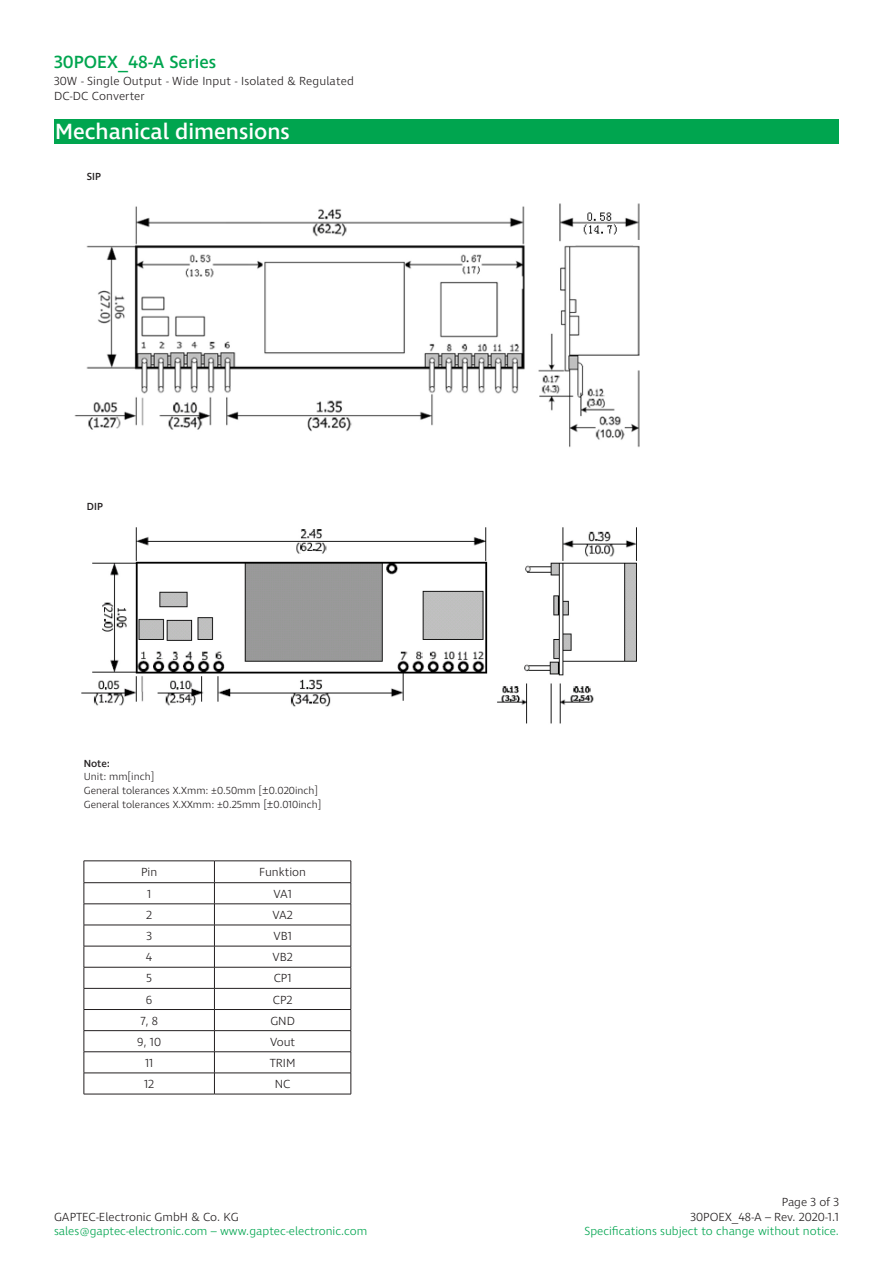
<style>
.page{position:relative;width:893px;height:1263px;background:#fff}
.page>*{position:absolute;margin:0;border:0;box-sizing:border-box;transform-origin:0 0}
.t1{font:500 22.5px "Ingra";color:#fff}
.t2{font:500 18px "Ingra";color:#00a54f}
.t3{font:300 12px/14.4px "Ingra";color:#231f20;text-align:right}
.t4{font:300 12px "Ingra";color:#00a54f}
.t5{font:300 10.5px "Ingra";color:#231f20}
.t6{font:500 10.5px "Ingra";color:#231f20}
.s1{font-size:12px}
</style>
<div class="page">
<div style="left:54px;top:119px;width:785px;height:25px;background:#00a54f"></div>
<img style="left:74px;top:203px;width:566px;height:521px">
<hr style="left:84px;top:860px;width:130px;height:1px;background:#231f20">
<hr style="left:214px;top:860px;width:137px;height:1px;background:#231f20">
<hr style="left:84px;top:882px;width:130px;height:1px;background:#231f20">
<hr style="left:214px;top:882px;width:137px;height:1px;background:#231f20">
<hr style="left:84px;top:903px;width:130px;height:1px;background:#231f20">
<hr style="left:214px;top:903px;width:137px;height:1px;background:#231f20">
<hr style="left:84px;top:925px;width:130px;height:1px;background:#231f20">
<hr style="left:214px;top:925px;width:137px;height:1px;background:#231f20">
<hr style="left:84px;top:946px;width:130px;height:1px;background:#231f20">
<hr style="left:214px;top:946px;width:137px;height:1px;background:#231f20">
<hr style="left:84px;top:967px;width:130px;height:1px;background:#231f20">
<hr style="left:214px;top:967px;width:137px;height:1px;background:#231f20">
<hr style="left:84px;top:988px;width:130px;height:1px;background:#231f20">
<hr style="left:214px;top:988px;width:137px;height:1px;background:#231f20">
<hr style="left:84px;top:1009px;width:130px;height:1px;background:#231f20">
<hr style="left:214px;top:1009px;width:137px;height:1px;background:#231f20">
<hr style="left:84px;top:1030px;width:130px;height:1px;background:#231f20">
<hr style="left:214px;top:1030px;width:137px;height:1px;background:#231f20">
<hr style="left:84px;top:1051px;width:130px;height:1px;background:#231f20">
<hr style="left:214px;top:1051px;width:137px;height:1px;background:#231f20">
<hr style="left:84px;top:1073px;width:130px;height:1px;background:#231f20">
<svg style="left:84px;top:861px;width:1px;height:233px"></svg>
<hr style="left:214px;top:1073px;width:137px;height:1px;background:#231f20">
<svg style="left:214px;top:861px;width:1px;height:233px"></svg>
<svg style="left:351px;top:861px;width:1px;height:233px"></svg>
<hr style="left:84px;top:1094px;width:130px;height:1px;background:#231f20">
<hr style="left:214px;top:1094px;width:137px;height:1px;background:#231f20">
<div style="left:87px;top:502px;width:70px;height:22px;background:#fff"></div>
<h2 class="t2" style="left:54px;top:50px;width:164px">30POEX_48-A Series</h2>
<p class="t3" style="left:54px;top:75px;width:301px;text-align:left">30W - Single Output - Wide Input - Isolated &amp; Regulated<br>DC-DC Converter</p>
<p class="t1" style="left:55px;top:117px;width:236px">Mechanical dimensions</p>
<p class="t6" style="left:87px;top:170px;width:16px">SIP</p>
<p class="t6" style="left:87px;top:500px;width:18px">DIP</p>
<p class="t6" style="left:84px;top:757px;width:28px">Note:</p>
<p class="t5" style="left:84px;top:770px;width:72px">Unit: mm[inch]</p>
<p class="t5" style="left:84px;top:784px;width:236px">General tolerances X.Xmm: ±0.50mm [<span class="s1">±</span>0.020inch]</p>
<p class="t5" style="left:84px;top:798px;width:239px">General tolerances X.XXmm: ±0.25mm [<span class="s1">±</span>0.010inch]</p>
<p class="t3" style="left:141px;top:865px;width:18px">Pin</p>
<p class="t3" style="left:259px;top:865px;width:48px">Funktion</p>
<p class="t3" style="left:147px;top:887px;width:6px">1</p>
<p class="t3" style="left:273px;top:887px;width:20px">VA1</p>
<p class="t3" style="left:146px;top:908px;width:7px">2</p>
<p class="t3" style="left:273px;top:908px;width:22px">VA2</p>
<p class="t3" style="left:146px;top:929px;width:7px">3</p>
<p class="t3" style="left:273px;top:929px;width:20px">VB1</p>
<p class="t3" style="left:146px;top:950px;width:8px">4</p>
<p class="t3" style="left:273px;top:950px;width:22px">VB2</p>
<p class="t3" style="left:146px;top:972px;width:7px">5</p>
<p class="t3" style="left:274px;top:972px;width:19px">CP1</p>
<p class="t3" style="left:146px;top:993px;width:8px">6</p>
<p class="t3" style="left:273px;top:993px;width:21px">CP2</p>
<p class="t3" style="left:140px;top:1014px;width:19px">7, 8</p>
<p class="t3" style="left:270px;top:1014px;width:26px">GND</p>
<p class="t3" style="left:137px;top:1035px;width:25px">9, 10</p>
<p class="t3" style="left:270px;top:1035px;width:27px">Vout</p>
<p class="t3" style="left:145px;top:1056px;width:10px">11</p>
<p class="t3" style="left:270px;top:1056px;width:27px">TRIM</p>
<p class="t3" style="left:144px;top:1077px;width:11px">12</p>
<p class="t3" style="left:275px;top:1077px;width:17px">NC</p>
<p class="t3" style="left:54px;top:1210px;width:186px">GAPTEC-Electronic GmbH &amp; Co. KG</p>
<p class="t4" style="left:54px;top:1223px;width:315px">sales@gaptec-electronic.com – www.gaptec-electronic.com</p>
<p class="t3" style="left:690px;top:1195px;width:150px">Page 3 of 3<br>30POEX_48-A – Rev. 2020-1.1</p>
<p class="t4" style="left:585px;top:1223px;width:256px">Specifications subject to change without notice.</p>
</div>
